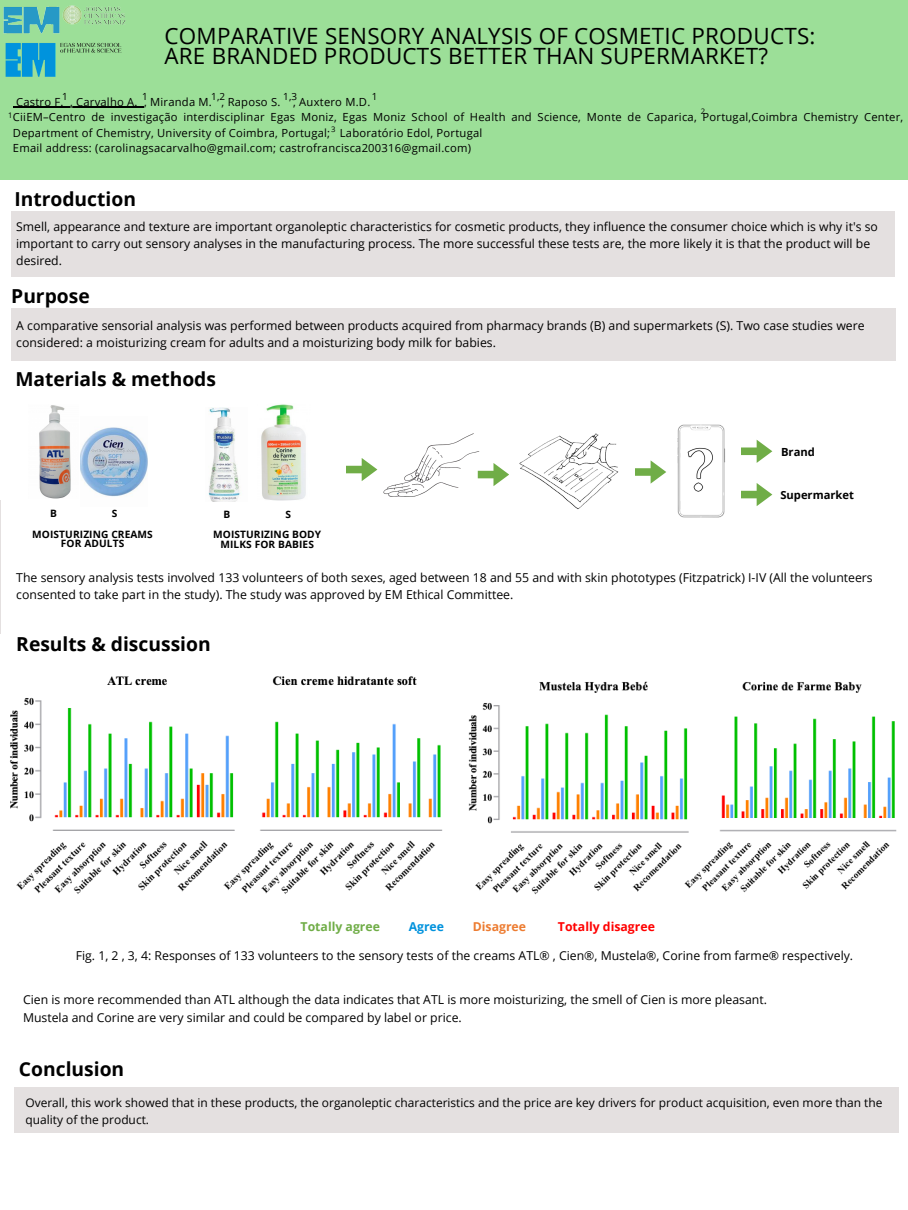
<style>
.page{position:relative;width:908px;height:1210px;background:#fff}
.page>*{position:absolute;margin:0;border:0;box-sizing:border-box;transform-origin:0 0}
.t1{font:22.4px "Open Sans";letter-spacing:.01em;color:#000}
.t2{font:700 19.25px "Open Sans";color:#000}
.t3{font:12.25px/17.1px "Open Sans";color:#000}
.t4{font:700 12.25px "Open Sans";color:#ff0100}
.t5{font:700 12.25px "Open Sans";color:#70ad47}
.t6{font:700 12.25px "Open Sans";color:#ed7c31}
.t7{font:700 12.25px "Open Sans";color:#0092dd}
.t8{font:12.21px/17px "Open Sans";color:#000}
.t9{font:11.94px/16.7px "Open Sans";color:#000}
.t10{font:11.2px/15.5px "Open Sans";letter-spacing:.02em;color:#000}
.t11{font:700 11.2px "Open Sans";color:#000}
.t12{font:700 10.15px/9.2px "Open Sans";letter-spacing:.01em;color:#000;text-align:center}
.t13{font:9.83px "Open Sans";color:#000}
.t14{font:7.7px "Open Sans";color:#000}
</style>
<div class="page">
<div style="left:0;top:0;width:907px;height:179px;background:#9cdf98"></div>
<div style="left:11px;top:211px;width:883px;height:66px;background:#e4e0e0"></div>
<img style="left:3px;top:5px;width:123px;height:29px">
<img style="left:5px;top:42px;width:117px;height:35px">
<div style="left:11px;top:308px;width:884px;height:52px;background:#e4e0e0"></div>
<div style="left:14px;top:1086px;width:884px;height:46px;background:#e4e0e0"></div>
<img style="left:377px;top:433px;width:103px;height:64px">
<img style="left:650px;top:424px;width:75px;height:94px">
<img style="left:39px;top:405px;width:32px;height:93px">
<img style="left:80px;top:427px;width:67px;height:70px">
<img style="left:208px;top:408px;width:33px;height:94px">
<img style="left:261px;top:404px;width:45px;height:96px">
<img style="left:519px;top:433px;width:100px;height:76px">
<img style="left:686px;top:448px;width:28px;height:43px">
<svg style="left:741px;top:439px;width:31px;height:24px"></svg>
<svg style="left:741px;top:483px;width:31px;height:23px"></svg>
<svg style="left:635px;top:460px;width:31px;height:23px"></svg>
<svg style="left:477px;top:463px;width:32px;height:23px"></svg>
<svg style="left:346px;top:458px;width:31px;height:23px"></svg>
<img style="left:10px;top:676px;width:433px;height:218px">
<img style="left:468px;top:681px;width:429px;height:214px">
<hr style="left:16px;top:106px;width:48px;height:1px;background:#000">
<hr style="left:70px;top:106px;width:68px;height:1px;background:#000">
<p class="t1" style="left:164px;top:20px;width:652px">COMPARATIVE SENSORY ANALYSIS OF COSMETIC PRODUCTS:</p>
<p class="t1" style="left:164px;top:40px;width:605px">ARE BRANDED PRODUCTS BETTER THAN SUPERMARKET?</p>
<p class="t13" style="left:62px;top:90px;width:7px">1</p>
<p class="t13" style="left:142px;top:90px;width:7px">1</p>
<p class="t13" style="left:211px;top:90px;width:16px">1,2</p>
<p class="t13" style="left:283px;top:90px;width:16px">1,3</p>
<p class="t13" style="left:371px;top:90px;width:7px">1</p>
<p class="t10" style="left:16px;top:94px;width:355px">Castro F. , Carvalho A. , Miranda M. , Raposo S. , Auxtero M.D.</p>
<p class="t10" style="left:13px;top:109px;width:891px">CiiEM–Centro de investigação interdisciplinar Egas Moniz, Egas Moniz School of Health and Science, Monte de Caparica, Portugal,Coimbra Chemistry Center,<br>Department of Chemistry, University of Coimbra, Portugal; Laboratório Edol, Portugal</p>
<p class="t10" style="left:13px;top:140px;width:459px">Email address: (carolinagsacarvalho@gmail.com; castrofrancisca200316@gmail.com)</p>
<p class="t14" style="left:700px;top:106px;width:6px">2</p>
<p class="t14" style="left:8px;top:110px;width:6px">1</p>
<p class="t14" style="left:331px;top:124px;width:6px">3</p>
<p class="t2" style="left:14px;top:185px;width:123px">Introduction</p>
<p class="t8" style="left:16px;top:218px;width:862px">Smell, appearance and texture are important organoleptic characteristics for cosmetic products, they influence the consumer choice which is why it's so important to carry out sensory analyses in the manufacturing process. The more successful these tests are, the more likely it is that the product will be desired.</p>
<p class="t2" style="left:11px;top:282px;width:80px">Purpose</p>
<p class="t3" style="left:16px;top:316px;width:849px">A comparative sensorial analysis was performed between products acquired from pharmacy brands (B) and supermarkets (S). Two case studies were considered: a moisturizing cream for adults and a moisturizing body milk for babies.</p>
<p class="t2" style="left:15px;top:365px;width:202px">Materials &amp; methods</p>
<p class="t12" style="left:50px;top:509px;width:8px">B</p>
<p class="t12" style="left:112px;top:509px;width:7px">S</p>
<p class="t12" style="left:223px;top:510px;width:8px">B</p>
<p class="t12" style="left:285px;top:510px;width:7px">S</p>
<p class="t12" style="left:213px;top:530px;width:110px">MOISTURIZING BODY<br>MILKS FOR BABIES</p>
<p class="t12" style="left:32px;top:529px;width:122px">MOISTURIZING CREAMS<br>FOR ADULTS</p>
<p class="t11" style="left:780px;top:444px;width:35px">Brand</p>
<p class="t11" style="left:780px;top:487px;width:75px">Supermarket</p>
<p class="t3" style="left:16px;top:568px;width:857px">The sensory analysis tests involved 133 volunteers of both sexes, aged between 18 and 55 and with skin phototypes (Fitzpatrick) I-IV (All the volunteers consented to take part in the study). The study was approved by EM Ethical Committee.</p>
<p class="t2" style="left:16px;top:630px;width:196px">Results &amp; discussion</p>
<p class="t5" style="left:300px;top:918px;width:81px">Totally agree</p>
<p class="t7" style="left:408px;top:918px;width:37px">Agree</p>
<p class="t6" style="left:472px;top:918px;width:55px">Disagree</p>
<p class="t4" style="left:557px;top:918px;width:98px">Totally disagree</p>
<p class="t3" style="left:76px;top:947px;width:778px">Fig. 1, 2 , 3, 4: Responses of 133 volunteers to the sensory tests of the creams ATL®️ , Cien®️, Mustela®️, Corine from farme®️ respectively.</p>
<p class="t3" style="left:23px;top:991px;width:745px">Cien is more recommended than ATL although the data indicates that ATL is more moisturizing, the smell of Cien is more pleasant.</p>
<p class="t3" style="left:23px;top:1008px;width:440px">Mustela and Corine are very similar and could be compared by label or price.</p>
<p class="t2" style="left:19px;top:1055px;width:107px">Conclusion</p>
<p class="t9" style="left:25px;top:1094px;width:858px">Overall, this work showed that in these products, the organoleptic characteristics and the price are key drivers for product acquisition, even more than the quality of the product.</p>
</div>
